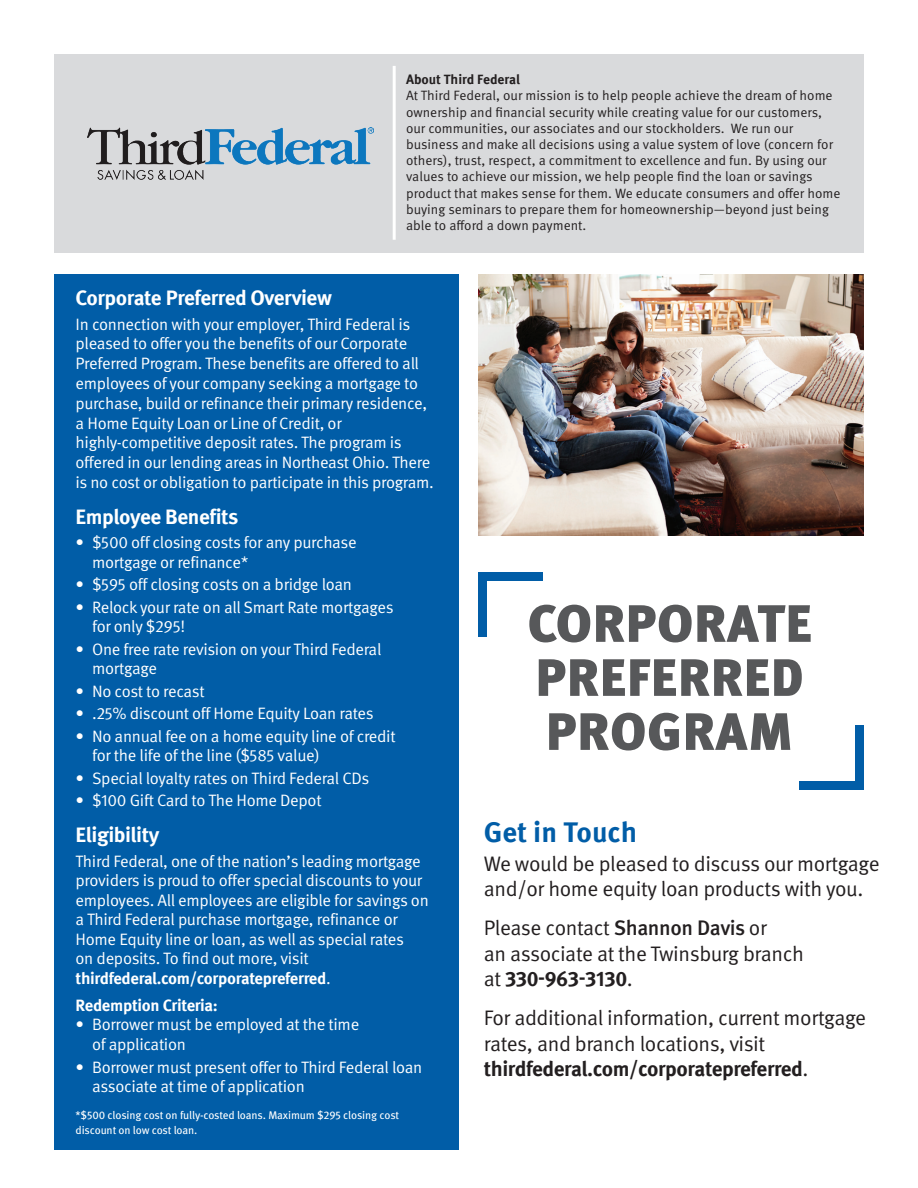
<style>
.page{position:relative;width:918px;height:1188px;background:#fff}
.page>*{position:absolute;margin:0;border:0;box-sizing:border-box;transform-origin:0 0}
.t1{font:900 52.5px/54px "Meta Pro";letter-spacing:.01em;color:#57585a}
.t2{font:700 28.5px "Meta Pro";color:#015da7}
.t3{font:21px/25.5px "Meta Pro Norm";letter-spacing:-.02em;color:#231f20}
.t4{font:700 21px "Meta Pro";letter-spacing:-.02em;color:#fff}
.t5{font:700 21px "Meta Pro";letter-spacing:-.02em;color:#231f20}
.t6{font:16.5px/19.8px "Meta Pro Norm";letter-spacing:-.02em;color:#fff}
.t7{font:700 16.5px/27px "Meta Pro";letter-spacing:-.02em;color:#fff}
.t8{font:13.5px/16.2px "Meta Pro Norm";color:#231f20}
.t9{font:700 13.5px "Meta Pro";color:#231f20}
.t10{font:11.1px/15.3px "Meta Pro";letter-spacing:-.015em;color:#fff}
.s1{font-family:"Meta Pro Norm";font-weight:400}
.s2{font-family:"Meta Pro";font-weight:500}
</style>
<div class="page">
<div style="left:54px;top:54px;width:810px;height:199px;background:#d9dadc"></div>
<div style="left:54px;top:274px;width:405px;height:876px;background:#015da7"></div>
<img style="left:88px;top:127px;width:286px;height:52px">
<hr style="left:393px;top:66px;width:3px;height:174px;background:#fff">
<img style="left:478px;top:274px;width:386px;height:262px">
<div style="left:478px;top:572px;width:65px;height:9px;background:#015da7"></div>
<div style="left:478px;top:572px;width:9px;height:65px;background:#015da7"></div>
<div style="left:799px;top:781px;width:65px;height:9px;background:#015da7"></div>
<div style="left:855px;top:725px;width:9px;height:65px;background:#015da7"></div>
<p class="t9" style="left:406px;top:69px;width:116px">About Third Federal</p>
<p class="t8" style="left:406px;top:87px;width:436px">At Third Federal, our mission is to help people achieve the dream of home ownership and financial security while creating value for our customers, our communities, our associates and our stockholders. We run our business and make all decisions using a value system of love (concern for others), trust, respect, a commitment to excellence and fun. By using our values to achieve our mission, we help people find the loan or savings product that makes sense for them. We educate consumers and offer home buying seminars to prepare them for homeownership—beyond just being able to afford a down payment.</p>
<p class="t4" style="left:76px;top:282px;width:258px">Corporate Preferred Overview</p>
<p class="t6" style="left:76px;top:313px;width:360px">In connection with your employer, Third Federal is pleased to offer you the benefits of our Corporate Preferred Program. These benefits are offered to all employees of your company seeking a mortgage to purchase, build or refinance their primary residence, a Home Equity Loan or Line of Credit, or highly-competitive deposit rates. The program is offered in our lending areas in Northeast Ohio. There is no cost or obligation to participate in this program.</p>
<p class="t4" style="left:76px;top:500px;width:164px">Employee Benefits</p>
<p class="t6" style="left:92px;top:531px;width:266px;text-indent:-16px">• $500 off closing costs for any purchase mortgage or refinance*</p>
<p class="t6" style="left:76px;top:574px;width:278px">• $595 off closing costs on a bridge loan</p>
<p class="t6" style="left:92px;top:596px;width:303px;text-indent:-16px">• Relock your rate on all Smart Rate mortgages for only $295!</p>
<p class="t6" style="left:92px;top:638px;width:291px;text-indent:-16px">• One free rate revision on your Third Federal mortgage</p>
<p class="t6" style="left:76px;top:680px;width:131px">• No cost to recast</p>
<p class="t6" style="left:76px;top:703px;width:300px">• .25% discount off Home Equity Loan rates</p>
<p class="t6" style="left:92px;top:725px;width:305px;text-indent:-16px">• No annual fee on a home equity line of credit for the life of the line ($585 value)</p>
<p class="t6" style="left:76px;top:767px;width:295px">• Special loyalty rates on Third Federal CDs</p>
<p class="t6" style="left:76px;top:790px;width:248px">• $100 Gift Card to The Home Depot</p>
<p class="t4" style="left:76px;top:819px;width:85px">Eligibility</p>
<p class="t6" style="left:76px;top:850px;width:355px">Third Federal, one of the nation’s leading mortgage providers is proud to offer special discounts to your employees. All employees are eligible for savings on a Third Federal purchase mortgage, refinance or Home Equity line or loan, as well as special rates<br>on deposits. To find out more, visit</p>
<p class="t7" style="left:76px;top:963px;width:257px">thirdfederal.com/corporatepreferred<span class="s1">.<br></span>Redemption Criteria:</p>
<p class="t6" style="left:92px;top:1014px;width:269px;text-indent:-16px">• Borrower must be employed at the time of application</p>
<p class="t6" style="left:92px;top:1056px;width:332px;text-indent:-16px">• Borrower must present offer to Third Federal loan associate at time of application</p>
<p class="t10" style="left:76px;top:1106px;width:325px">*$500 closing cost on fully-costed loans. Maximum $295 closing cost discount on low cost loan.</p>
<h1 class="t1" style="left:528px;top:594px;width:286px">CORPORATE<br>PREFERRED<br>PROGRAM</h1>
<h2 class="t2" style="left:484px;top:809px;width:155px">Get in Touch</h2>
<p class="t3" style="left:484px;top:850px;width:397px">We would be pleased to discuss our mortgage and/or home equity loan products with you.</p>
<p class="t3" style="left:484px;top:914px;width:322px">Please contact <span class="s2">Shannon Davis</span> or<br>an associate at the Twinsburg branch</p>
<p class="t5" style="left:484px;top:963px;width:150px"><span class="s1">at</span> 330-963-3130<span class="s1">.</span></p>
<p class="t3" style="left:484px;top:1004px;width:384px">For additional information, current mortgage rates, and branch locations, visit</p>
<p class="t5" style="left:484px;top:1053px;width:326px">thirdfederal.com/corporatepreferred<span class="s1">.</span></p>
</div>
